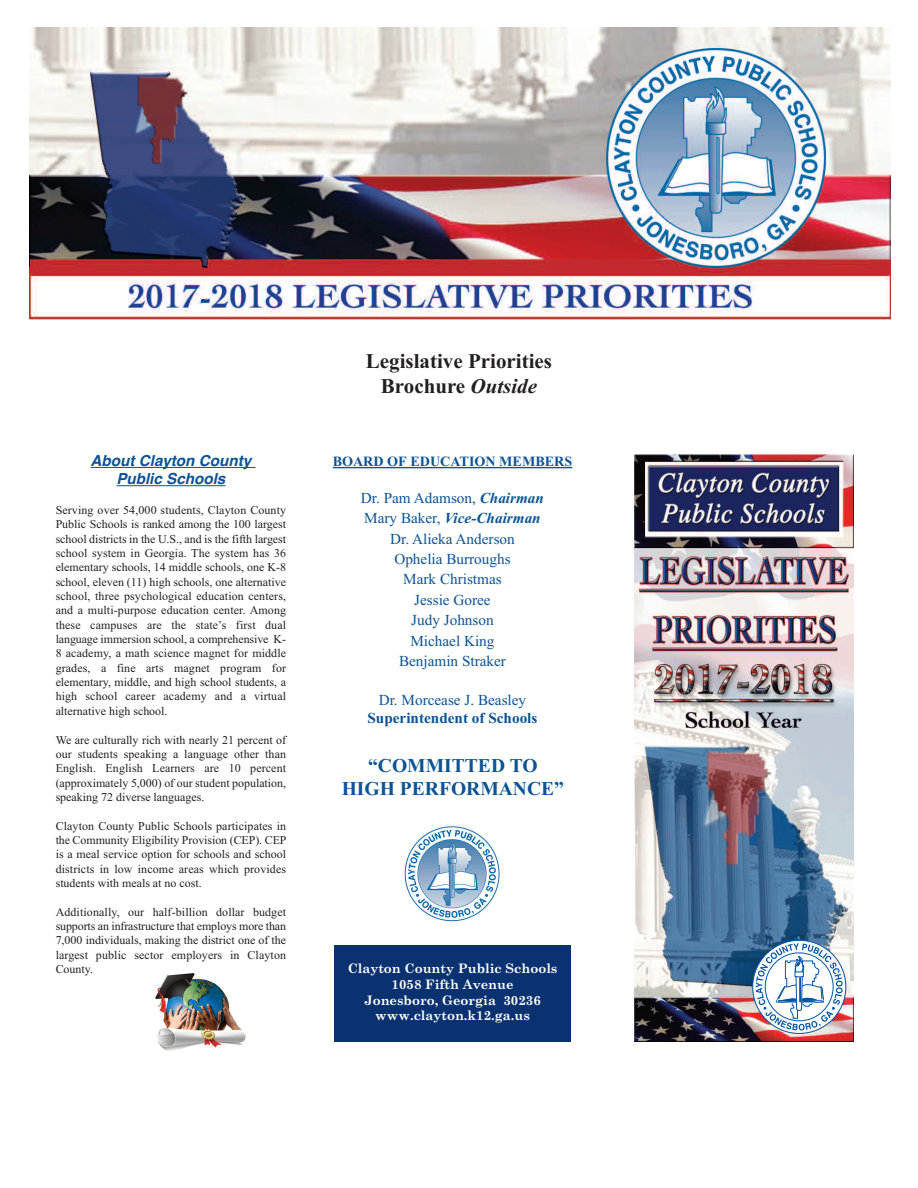
<style>
.page{position:relative;width:918px;height:1188px;background:#fff}
.page>*{position:absolute;margin:0;border:0;box-sizing:border-box;transform-origin:0 0}
.t1{font:700 21px/25.2px "Times New Roman";color:#231f20;text-align:center}
.t2{font:700 19.5px/23.5px "Times New Roman";color:#0b5394;text-align:center}
.t3{font:15.15px/20.4px "Times New Roman";color:#0b5394;text-align:center}
.t4{font:italic 700 15.15px/18.3px "Helvetica";color:#0b5394;text-align:center}
.t5{font:700 15.15px "Times New Roman";color:#0b5394}
.t6{font:700 14.1px "Times New Roman";color:#0b5394}
.t7{font:700 13.05px/15.6px "Century Schoolbook";color:#fff;text-align:center}
.t8{font:12px/14.4px "Times New Roman";color:#231f20;text-align:justify}
.s1{font-style:italic}
.s2{font-weight:700;font-style:italic}
</style>
<div class="page">
<img style="left:29px;top:27px;width:862px;height:293px">
<img style="left:634px;top:454px;width:219px;height:587px">
<hr style="left:333px;top:467px;width:239px;height:1px;background:#0b5394">
<div style="left:334px;top:945px;width:237px;height:96px;background:#0b3270"></div>
<hr style="left:91px;top:467px;width:164px;height:1px;background:#0b5394">
<hr style="left:116px;top:485px;width:109px;height:1px;background:#0b5394">
<svg style="left:756px;top:940px;width:87px;height:91px"></svg>
<div style="left:799px;top:978px;width:2px;height:24px;border:1px solid #0155a5"></div>
<img style="left:404px;top:826px;width:96px;height:96px">
<img style="left:155px;top:973px;width:91px;height:78px">
<p class="t4" style="left:91px;top:452px;width:162px">About Clayton County<br>Public Schools</p>
<p class="t8" style="left:56px;top:503px;width:232px">Serving over 54,000 students, Clayton County Public Schools is ranked among the 100 largest school districts in the U.S., and is the fifth largest school system in Georgia. The system has 36 elementary schools, 14 middle schools, one K-8 school, eleven (11) high schools, one alternative school, three psychological education centers, and a multi-purpose education center. Among these campuses are the state’s first dual language immersion school, a comprehensive K-8 academy, a math science magnet for middle grades, a fine arts magnet program for elementary, middle, and high school students, a high school career academy and a virtual alternative high school.</p>
<p class="t8" style="left:56px;top:732px;width:232px">We are culturally rich with nearly 21 percent of our students speaking a language other than English. English Learners are 10 percent (approximately 5,000) of our student population, speaking 72 diverse languages.</p>
<p class="t8" style="left:56px;top:818px;width:232px">Clayton County Public Schools participates in the Community Eligibility Provision (CEP). CEP is a meal service option for schools and school districts in low income areas which provides students with meals at no cost.</p>
<p class="t8" style="left:56px;top:904px;width:232px">Additionally, our half-billion dollar budget supports an infrastructure that employs more than 7,000 individuals, making the district one of the largest public sector employers in Clayton County.</p>
<h1 class="t1" style="left:366px;top:348px;width:188px">Legislative Priorities<br>Brochure <span class="s1">Outside</span></h1>
<p class="t6" style="left:333px;top:453px;width:241px">BOARD OF EDUCATION MEMBERS</p>
<p class="t3" style="left:361px;top:487px;width:185px">Dr. Pam Adamson, <span class="s2">Chairman<br></span>Mary Baker, <span class="s2">Vice-Chairman<br></span>Dr. Alieka Anderson<br>Ophelia Burroughs<br>Mark Christmas<br>Jessie Goree<br>Judy Johnson<br>Michael King<br>Benjamin Straker</p>
<p class="t3" style="left:379px;top:689px;width:149px">Dr. Morcease J. Beasley</p>
<p class="t5" style="left:368px;top:709px;width:171px">Superintendent of Schools</p>
<h2 class="t2" style="left:342px;top:753px;width:224px">“COMMITTED TO<br>HIGH PERFORMANCE”</h2>
<p class="t7" style="left:348px;top:961px;width:211px">Clayton County Public Schools<br>1058 Fifth Avenue<br>Jonesboro, Georgia 30236 www.clayton.k12.ga.us</p>
</div>
